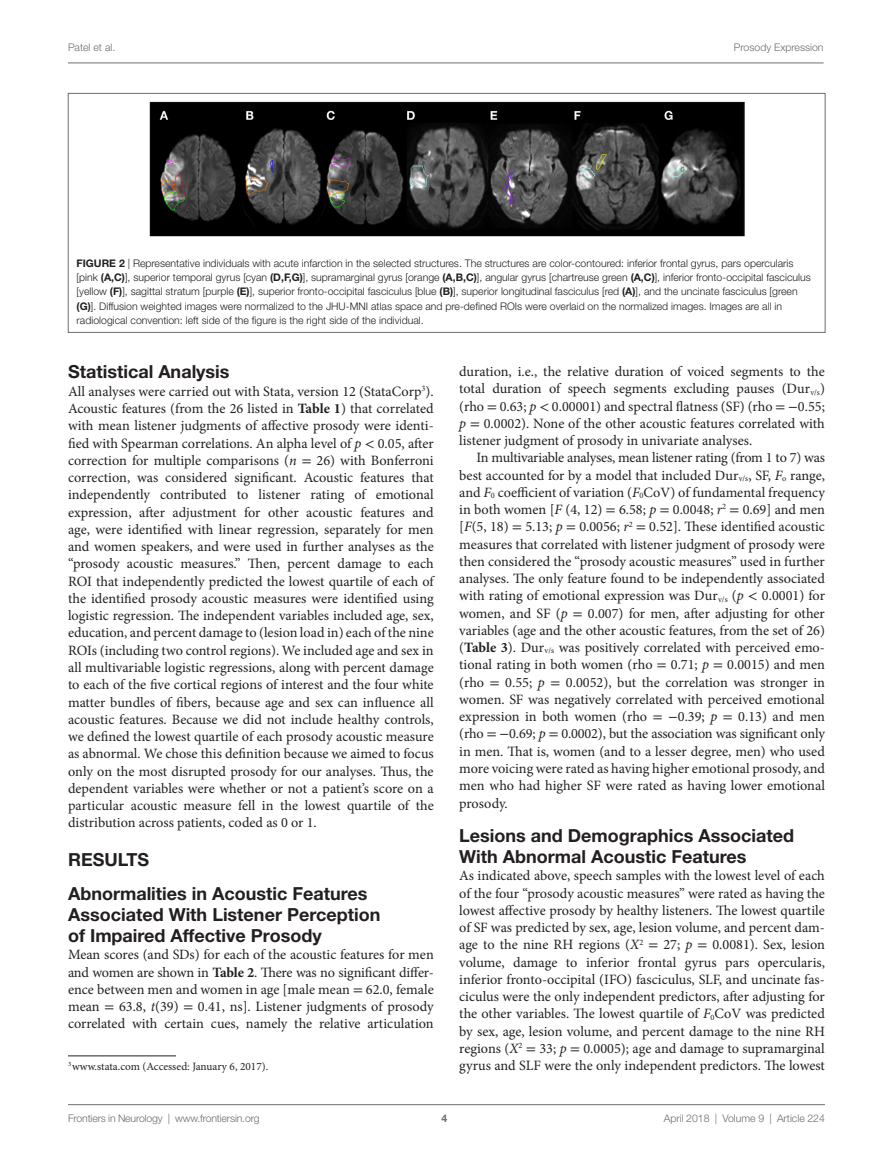
<style>
.page{position:relative;width:893px;height:1170px;background:#fff}
.page>*{position:absolute;margin:0;border:0;box-sizing:border-box;transform-origin:0 0}
.t1{font:700 18px/21px "Helvetica Neue LT Std";color:#231f20}
.t2{font:14.25px/17.2px "Minion Pro";color:#231f20;text-align:justify}
.t3{font:11.25px "Minion Pro";color:#231f20}
.t4{font:300 10.5px/14.2px "Helvetica Neue LT Std";color:#231f20}
.t5{font:300 10.5px "Helvetica Neue LT Std";color:#6c6d70}
.t6{font:700 10.5px "Helvetica Neue LT Std";color:#6c6d70}
.s1{font-weight:700}
.s2{font-style:italic}
.s3{font-family:"STIX General"}
</style>
<div class="page">
<img style="left:149px;top:102px;width:595px;height:135px">
<div style="left:68px;top:93px;width:757px;height:239px;border:1px solid #6c6d70"></div>
<hr style="left:68px;top:63px;width:756px;height:1px;background:#6c6d70">
<hr style="left:68px;top:1104px;width:757px;height:1px;background:#6c6d70">
<hr style="left:68px;top:1055px;width:108px;height:1px;background:#231f20">
<p class="t5" style="left:68px;top:41px;width:49px">Patel et al.</p>
<p class="t5" style="left:734px;top:41px;width:91px">Prosody Expression</p>
<p class="t4" style="left:77px;top:256px;width:736px"><span class="s1">Figure 2</span> | Representative individuals with acute infarction in the selected structures. The structures are color-contoured: inferior frontal gyrus, pars opercularis [pink <span class="s1">(A,C)</span>], superior temporal gyrus [cyan <span class="s1">(D,F,G)</span>], supramarginal gyrus [orange <span class="s1">(A,B,C)</span>], angular gyrus [chartreuse green <span class="s1">(A,C)</span>], inferior fronto-occipital fasciculus [yellow <span class="s1">(F)</span>], sagittal stratum [purple <span class="s1">(E)</span>], superior fronto-occipital fasciculus [blue <span class="s1">(B)</span>], superior longitudinal fasciculus [red <span class="s1">(A)</span>], and the uncinate fasciculus [green <span class="s1">(G)</span>]. Diffusion weighted images were normalized to the JHU-MNI atlas space and pre-defined ROIs were overlaid on the normalized images. Images are all in radiological convention: left side of the figure is the right side of the individual.</p>
<p class="t1" style="left:68px;top:361px;width:163px">Statistical Analysis</p>
<p class="t2" style="left:68px;top:382px;width:367px">All analyses were carried out with Stata, version 12 (StataCorp<sup>3</sup>).<br>Acoustic features (from the 26 listed in <span class="s1">Table 1</span>) that correlated with mean listener judgments of affective prosody were identi&shy;fied with Spearman correlations. An alpha level of <span class="s2">p</span> <span class="s3">&lt;</span> 0.05, after correction for multiple comparisons (<span class="s2">n</span> <span class="s3">=</span> 26) with Bonferroni correction, was considered significant. Acoustic features that independently contributed to listener rating of emotional expression, after adjustment for other acoustic features and age, were identified with linear regression, separately for men and women speakers, and were used in further analyses as the “prosody acoustic measures.” Then, percent damage to each ROI that independently predicted the lowest quartile of each of the identified prosody acoustic measures were identified using logistic regression. The independent variables included age, sex, education, and percent damage to (lesion load in) each of the nine ROIs (including two control regions). We included age and sex in all multivariable logistic regressions, along with percent damage to each of the five cortical regions of interest and the four white matter bundles of fibers, because age and sex can influence all acoustic features. Because we did not include healthy controls, we defined the lowest quartile of each prosody acoustic measure as abnormal. We chose this definition because we aimed to focus only on the most disrupted prosody for our analyses. Thus, the dependent variables were whether or not a patient’s score on a particular acoustic measure fell in the lowest quartile of the distribution across patients, coded as 0 or 1.</p>
<p class="t1" style="left:68px;top:848px;width:13px">RES</p>
<p class="t1" style="left:68px;top:842px;width:301px;line-height:33.8px;text-indent:36px">ULTS<br>Abnormalities in Acoustic Features</p>
<p class="t1" style="left:68px;top:903px;width:314px">Associated With Listener Perception of Impaired Affective Prosody</p>
<p class="t2" style="left:68px;top:946px;width:367px">Mean scores (and SDs) for each of the acoustic features for men and women are shown in <span class="s1">Table 2</span>. There was no significant differ&shy;ence between men and women in age [male mean <span class="s3">=</span> 62.0, female mean <span class="s3">=</span> 63.8, <span class="s2">t</span>(39) <span class="s3">=</span> 0.41, ns]. Listener judgments of prosody correlated with certain cues, namely the relative articulation</p>
<p class="t3" style="left:68px;top:1058px;width:202px"><sup>3</sup>www.stata.com (Accessed: January 6, 2017).</p>
<p class="t2" style="left:459px;top:363px;width:367px">duration, i.e., the relative duration of voiced segments to the total duration of speech segments excluding pauses (Dur<sub>v/s</sub>) (rho <span class="s3">=</span> 0.63; <span class="s2">p</span> <span class="s3">&lt;</span> 0.00001) and spectral flatness (SF) (rho <span class="s3">= −</span>0.55; <span class="s2">p</span> <span class="s3">=</span> 0.0002). None of the other acoustic features correlated with listener judgment of prosody in univariate analyses.</p>
<p class="t2" style="left:459px;top:449px;width:367px;text-indent:17px">In multivariable analyses, mean listener rating (from 1 to 7) was best accounted for by a model that included Dur<sub>v/s</sub>, SF, <span class="s2">F</span><sub>o</sub> range, and <span class="s2">F</span><sub>0</sub> coefficient of variation (<span class="s2">F</span><sub>0</sub>CoV) of fundamental frequency in both women [<span class="s2">F</span> (4, 12) <span class="s3">=</span> 6.58; <span class="s2">p</span> <span class="s3">=</span> 0.0048; <span class="s2">r</span><sup>2</sup> <span class="s3">=</span> 0.69] and men [<span class="s2">F</span>(5, 18) <span class="s3">=</span> 5.13; <span class="s2">p</span> <span class="s3">=</span> 0.0056; <span class="s2">r</span><sup>2</sup> <span class="s3">=</span> 0.52]. These identified acoustic measures that correlated with listener judgment of prosody were then considered the “prosody acoustic measures” used in further analyses. The only feature found to be independently associated with rating of emotional expression was Dur<sub>v/s</sub> (<span class="s2">p</span> <span class="s3">&lt;</span> 0.0001) for women, and SF (<span class="s2">p</span> <span class="s3">=</span> 0.007) for men, after adjusting for other variables (age and the other acoustic features, from the set of 26) (<span class="s1">Table 3</span>). Dur<sub>v/s</sub> was positively correlated with perceived emo&shy;tional rating in both women (rho <span class="s3">=</span> 0.71; <span class="s2">p</span> <span class="s3">=</span> 0.0015) and men (rho <span class="s3">=</span> 0.55; <span class="s2">p</span> <span class="s3">=</span> 0.0052), but the correlation was stronger in women. SF was negatively correlated with perceived emotional expression in both women (rho <span class="s3">= −</span>0.39; <span class="s2">p</span> <span class="s3">=</span> 0.13) and men (rho <span class="s3">= −</span>0.69; <span class="s2">p</span> <span class="s3">=</span> 0.0002), but the association was significant only in men. That is, women (and to a lesser degree, men) who used more voicing were rated as having higher emotional prosody, and men who had higher SF were rated as having lower emotional prosody.</p>
<p class="t1" style="left:459px;top:824px;width:336px">Lesions and Demographics Associated<br>With Abnormal Acoustic Features</p>
<p class="t2" style="left:459px;top:867px;width:367px">As indicated above, speech samples with the lowest level of each of the four “prosody acoustic measures” were rated as having the lowest affective prosody by healthy listeners. The lowest quartile of SF was predicted by sex, age, lesion volume, and percent dam&shy;age to the nine RH regions (<span class="s2">X</span><sup>2</sup> <span class="s3">=</span> 27; <span class="s2">p</span> <span class="s3">=</span> 0.0081). Sex, lesion volume, damage to inferior frontal gyrus pars opercularis, inferior fronto-occipital (IFO) fasciculus, SLF, and uncinate fas&shy;ciculus were the only independent predictors, after adjusting for the other variables. The lowest quartile of <span class="s2">F</span><sub>0</sub>CoV was predicted by sex, age, lesion volume, and percent damage to the nine RH regions (<span class="s2">X</span><sup>2</sup> <span class="s3">=</span> 33; <span class="s2">p</span> <span class="s3">=</span> 0.0005); age and damage to supramarginal gyrus and SLF were the only independent predictors. The lowest</p>
<p class="t5" style="left:68px;top:1111px;width:193px">Frontiers in Neurology | www.frontiersin.org</p>
<p class="t5" style="left:664px;top:1111px;width:163px">April 2018 | Volume 9 | Article 224</p>
<p class="t6" style="left:441px;top:1111px;width:7px">4</p>
</div>
